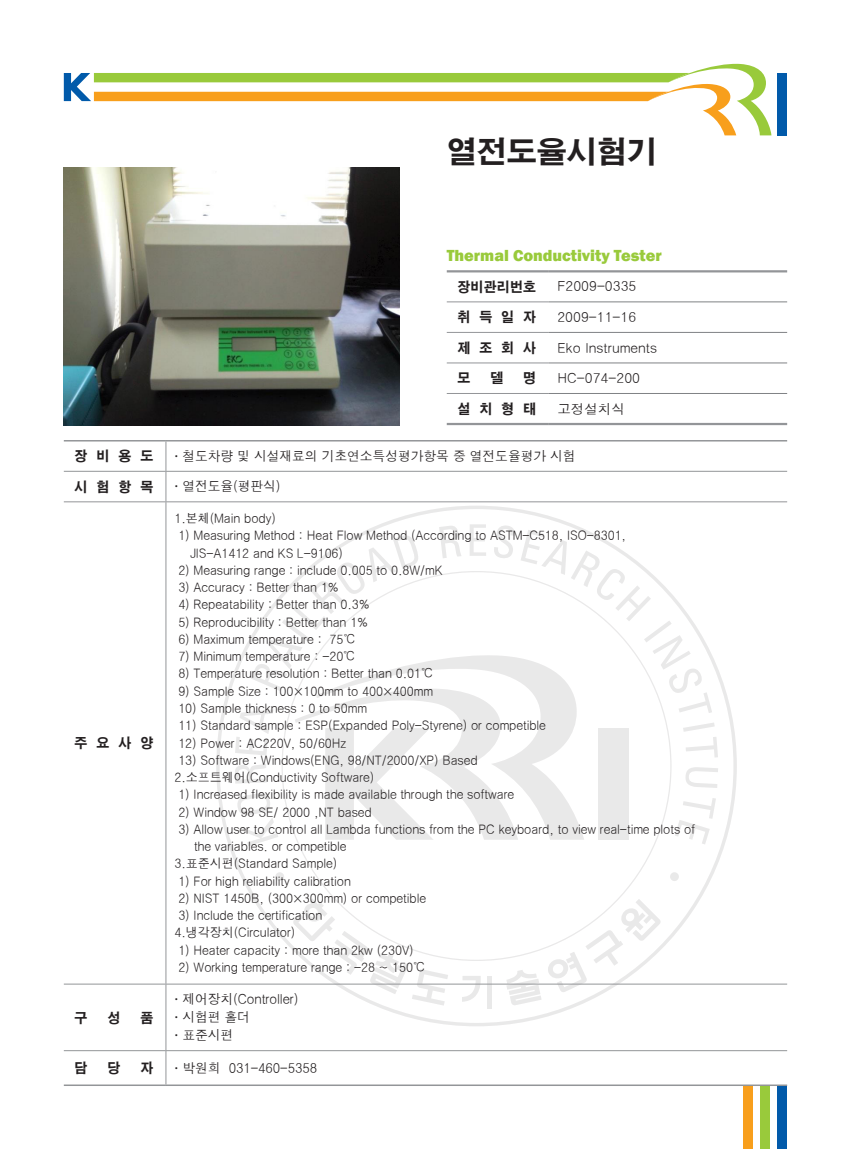
<style>
.page{position:relative;width:851px;height:1149px;background:#fff}
.page>*{position:absolute;margin:0;border:0;box-sizing:border-box;transform-origin:0 0}
.t1{font:700 30px "Adobe Gothic Std";color:#231f20}
.t2{font:800 16.5px "Franklin Gothic";color:#99ca3b}
.용도내용{font:13.5px "Haansoft Dotum";letter-spacing:-.01em;color:#231f20;scale:.95 1}
.모델명{font:13.5px "Haansoft Dotum";color:#231f20}
.장비관리번호{font:700 13.5px "Adobe Gothic Std";letter-spacing:.71em;color:#231f20;scale:.95 1}
.용도내용-2{font:12.75px "Haansoft Dotum";letter-spacing:-.01em;color:#231f20;scale:.95 1}
</style>
<div class="page">
<svg style="left:462px;top:976px;width:18px;height:25px"></svg>
<div style="left:487px;top:975px;width:5px;height:32px;background:#e9e9e9"></div>
<svg style="left:293px;top:898px;width:155px;height:107px"></svg>
<svg style="left:506px;top:898px;width:155px;height:107px"></svg>
<div style="left:670px;top:872px;width:8px;height:8px;background:#e9e9e9;border-radius:50%"></div>
<div style="left:275px;top:872px;width:9px;height:8px;background:#e9e9e9;border-radius:50%"></div>
<svg style="left:234px;top:524px;width:484px;height:322px"></svg>
<svg style="left:316px;top:652px;width:268px;height:187px"></svg>
<div style="left:777px;top:1084px;width:10px;height:64px;background:#015aaa"></div>
<div style="left:760px;top:1084px;width:10px;height:64px;background:#99ca3b"></div>
<div style="left:743px;top:1084px;width:10px;height:64px;background:#f89f1c"></div>
<img style="left:64px;top:167px;width:336px;height:259px">
<div style="left:777px;top:73px;width:10px;height:63px;background:#015aaa"></div>
<svg style="left:64px;top:63px;width:707px;height:72px"></svg>
<hr style="left:64px;top:471px;width:102px;height:1px;background:#939598">
<hr style="left:64px;top:501px;width:102px;height:1px;background:#939598">
<hr style="left:166px;top:501px;width:621px;height:1px;background:#939598">
<hr style="left:64px;top:983px;width:102px;height:1px;background:#939598">
<hr style="left:166px;top:983px;width:621px;height:1px;background:#939598">
<hr style="left:166px;top:1049px;width:621px;height:1px;background:#939598">
<hr style="left:64px;top:1049px;width:102px;height:1px;background:#939598">
<hr style="left:166px;top:471px;width:621px;height:1px;background:#939598">
<hr style="left:166px;top:440px;width:621px;height:1px;background:#939598">
<hr style="left:166px;top:1084px;width:621px;height:1px;background:#939598">
<hr style="left:64px;top:440px;width:102px;height:1px;background:#939598">
<hr style="left:64px;top:1084px;width:102px;height:1px;background:#939598">
<hr style="left:165px;top:441px;width:1px;height:30px;background:#939598">
<hr style="left:165px;top:471px;width:1px;height:30px;background:#939598">
<hr style="left:165px;top:502px;width:1px;height:481px;background:#939598">
<hr style="left:165px;top:984px;width:1px;height:65px;background:#939598">
<hr style="left:165px;top:1050px;width:1px;height:34px;background:#939598">
<hr style="left:446px;top:301px;width:103px;height:1px;background:#939598">
<hr style="left:446px;top:332px;width:103px;height:1px;background:#939598">
<hr style="left:446px;top:362px;width:103px;height:1px;background:#939598">
<hr style="left:446px;top:393px;width:103px;height:1px;background:#939598">
<hr style="left:549px;top:301px;width:238px;height:1px;background:#808285">
<hr style="left:549px;top:332px;width:238px;height:1px;background:#808285">
<hr style="left:549px;top:362px;width:238px;height:1px;background:#808285">
<hr style="left:549px;top:393px;width:238px;height:1px;background:#808285">
<hr style="left:446px;top:270px;width:103px;height:2px;background:#939598">
<hr style="left:549px;top:270px;width:238px;height:2px;background:#939598">
<hr style="left:446px;top:423px;width:103px;height:2px;background:#939598">
<hr style="left:549px;top:423px;width:238px;height:2px;background:#939598">
<p class="t1" style="left:446px;top:133px;width:211px">열전도율시험기</p>
<p class="t2" style="left:446px;top:244px;width:216px">Thermal Conductivity Tester</p>
<p class="장비관리번호" style="left:457px;top:278px;width:84px">장비관리번호</p>
<p class="모델명" style="left:557px;top:279px;width:81px">F2009-0335</p>
<p class="장비관리번호" style="left:457px;top:309px;width:84px">취득일자</p>
<p class="모델명" style="left:557px;top:309px;width:80px">2009-11-16</p>
<p class="장비관리번호" style="left:457px;top:339px;width:84px">제조회사</p>
<p class="모델명" style="left:557px;top:340px;width:101px">Eko Instruments</p>
<p class="장비관리번호" style="left:457px;top:370px;width:15px">모</p>
<p class="장비관리번호" style="left:490px;top:370px;width:15px">델</p>
<p class="장비관리번호" style="left:523px;top:370px;width:15px">명</p>
<p class="모델명" style="left:557px;top:370px;width:84px">HC-074-200</p>
<p class="장비관리번호" style="left:457px;top:400px;width:84px">설치형태</p>
<p class="모델명" style="left:557px;top:401px;width:69px">고정설치식</p>
<p class="장비관리번호" style="left:74px;top:448px;width:84px">장 비 용 도</p>
<p class="용도내용" style="left:174px;top:448px;width:424px">‧ 철도차량 및 시설재료의 기초연소특성평가항목 중 열전도율평가 시험</p>
<p class="장비관리번호" style="left:74px;top:478px;width:84px">시 험 항 목</p>
<p class="용도내용" style="left:174px;top:478px;width:113px">‧ 열전도율(평판식)</p>
<p class="장비관리번호" style="left:74px;top:734px;width:84px">주 요 사 양</p>
<p class="장비관리번호" style="left:74px;top:1009px;width:15px">구</p>
<p class="장비관리번호" style="left:107px;top:1009px;width:15px">성</p>
<p class="장비관리번호" style="left:140px;top:1009px;width:15px">품</p>
<p class="용도내용-2" style="left:174px;top:511px;width:108px">1.본체(Main body)</p>
<p class="용도내용-2" style="left:178px;top:528px;width:473px">1) Measuring Method : Heat Flow Method (According to ASTM-C518, ISO-8301,</p>
<p class="용도내용-2" style="left:190px;top:545px;width:162px">JIS-A1412 and KS L-9106)</p>
<p class="용도내용-2" style="left:178px;top:563px;width:280px">2) Measuring range : include 0.005 to 0.8W/mK</p>
<p class="용도내용-2" style="left:178px;top:580px;width:171px">3) Accuracy : Better than 1%</p>
<p class="용도내용-2" style="left:178px;top:597px;width:203px">4) Repeatability : Better than 0.3%</p>
<p class="용도내용-2" style="left:178px;top:614px;width:201px">5) Reproducibility : Better than 1%</p>
<p class="용도내용-2" style="left:178px;top:632px;width:188px">6) Maximum temperature : 75℃</p>
<p class="용도내용-2" style="left:178px;top:649px;width:188px">7) Minimum temperature : -20℃</p>
<p class="용도내용-2" style="left:178px;top:666px;width:269px">8) Temperature resolution : Better than 0.01℃</p>
<p class="용도내용-2" style="left:178px;top:683px;width:269px">9) Sample Size : 100×100mm to 400×400mm</p>
<p class="용도내용-2" style="left:178px;top:701px;width:200px">10) Sample thickness : 0 to 50mm</p>
<p class="용도내용-2" style="left:178px;top:718px;width:388px">11) Standard sample : ESP(Expanded Poly-Styrene) or competible</p>
<p class="용도내용-2" style="left:178px;top:735px;width:178px">12) Power : AC220V, 50/60Hz</p>
<p class="용도내용-2" style="left:178px;top:752px;width:316px">13) Software : Windows(ENG, 98/NT/2000/XP) Based</p>
<p class="용도내용-2" style="left:174px;top:770px;width:212px">2.소프트웨어(Conductivity Software)</p>
<p class="용도내용-2" style="left:178px;top:787px;width:355px">1) Increased flexibility is made available through the software</p>
<p class="용도내용-2" style="left:178px;top:804px;width:205px">2) Window 98 SE/ 2000 ,NT based</p>
<p class="용도내용-2" style="left:178px;top:821px;width:545px">3) Allow user to control all Lambda functions from the PC keyboard, to view real-time plots of</p>
<p class="용도내용-2" style="left:194px;top:839px;width:162px">the variables. or competible</p>
<p class="용도내용-2" style="left:174px;top:856px;width:173px">3.표준시편(Standard Sample)</p>
<p class="용도내용-2" style="left:178px;top:873px;width:183px">1) For high reliability calibration</p>
<p class="용도내용-2" style="left:178px;top:890px;width:262px">2) NIST 1450B, (300×300mm) or competible</p>
<p class="용도내용-2" style="left:178px;top:908px;width:153px">3) Include the certification</p>
<p class="용도내용-2" style="left:174px;top:925px;width:129px">4.냉각장치(Circulator)</p>
<p class="용도내용-2" style="left:178px;top:942px;width:249px">1) Heater capacity : more than 2kw (230V)</p>
<p class="용도내용-2" style="left:178px;top:959px;width:261px">2) Working temperature range : -28 ~ 150℃</p>
<p class="용도내용" style="left:174px;top:991px;width:132px">‧ 제어장치(Controller)</p>
<p class="용도내용" style="left:174px;top:1009px;width:81px">‧ 시험편 홀더</p>
<p class="용도내용" style="left:174px;top:1027px;width:63px">‧ 표준시편</p>
<p class="장비관리번호" style="left:74px;top:1059px;width:15px">담</p>
<p class="장비관리번호" style="left:107px;top:1059px;width:15px">당</p>
<p class="장비관리번호" style="left:140px;top:1059px;width:15px">자</p>
<p class="용도내용" style="left:174px;top:1059px;width:152px">‧ 박원희 031-460-5358</p>
</div>
